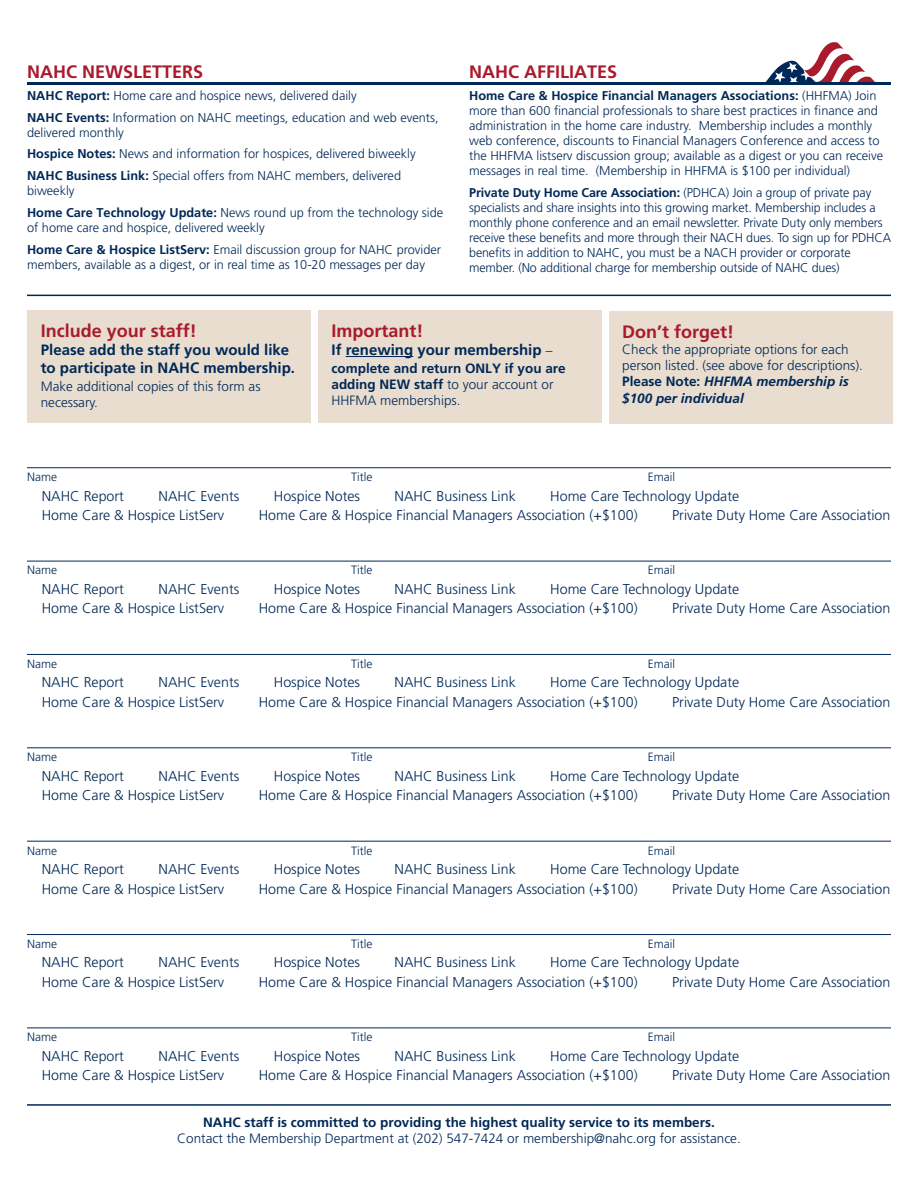
<style>
.page{position:relative;width:918px;height:1188px;background:#fff}
.page>*{position:absolute;margin:0;border:0;box-sizing:border-box;transform-origin:0 0}
.t1{font:700 18px "Frutiger";color:#a91a2d}
.t2{font:700 15px/18px "Frutiger";color:#002856}
.t3{font:300 14.25px "Frutiger";color:#002856}
.t4{font:300 13.5px/16.2px "Frutiger";color:#002856}
.t5{font:700 13.5px/16.2px "Frutiger";color:#002856}
.t6{font:300 12.75px/15px "Frutiger";color:#002856}
.t7{font:300 12px "Frutiger";color:#002856}
.s1{font-weight:700}
.s2{font-weight:300;font-size:13.5px}
.s3{font-weight:300}
.s4{font-family:"Frutiger Bold Italic 2";font-weight:400}
</style>
<div class="page">
<svg style="left:766px;top:42px;width:109px;height:40px"></svg>
<hr style="left:27px;top:82px;width:864px;height:2px;background:#002856">
<hr style="left:27px;top:467px;width:864px;height:1px;background:#002856">
<hr style="left:27px;top:561px;width:864px;height:1px;background:#002856">
<hr style="left:27px;top:654px;width:864px;height:1px;background:#002856">
<hr style="left:27px;top:747px;width:864px;height:1px;background:#002856">
<hr style="left:27px;top:841px;width:864px;height:1px;background:#002856">
<hr style="left:27px;top:934px;width:864px;height:1px;background:#002856">
<hr style="left:27px;top:1028px;width:864px;height:1px;background:#002856">
<hr style="left:27px;top:1104px;width:864px;height:2px;background:#002856">
<hr style="left:27px;top:295px;width:864px;height:1px;background:#002856">
<div style="left:27px;top:310px;width:284px;height:112px;background:#e8ddcf"></div>
<div style="left:318px;top:310px;width:284px;height:112px;background:#e8ddcf"></div>
<hr style="left:346px;top:356px;width:67px;height:1px;background:#002856">
<div style="left:609px;top:311px;width:283px;height:112px;background:#e8ddcf"></div>
<p class="t1" style="left:27px;top:61px;width:178px">NAHC NEWSLETTERS</p>
<p class="t6" style="left:27px;top:88px;width:331px"><span class="s1">NAHC Report:</span> Home care and hospice news, delivered daily</p>
<p class="t6" style="left:27px;top:110px;width:413px"><span class="s1">NAHC Events:</span> Information on NAHC meetings, education and web events, delivered monthly</p>
<p class="t6" style="left:27px;top:146px;width:390px"><span class="s1">Hospice Notes:</span> News and information for hospices, delivered biweekly</p>
<p class="t6" style="left:27px;top:168px;width:376px"><span class="s1">NAHC Business Link:</span> Special offers from NAHC members, delivered biweekly</p>
<p class="t6" style="left:27px;top:205px;width:418px"><span class="s1">Home Care Technology Update:</span> News round up from the technology side of home care and hospice, delivered weekly</p>
<p class="t6" style="left:27px;top:242px;width:416px"><span class="s1">Home Care &amp; Hospice ListServ:</span> Email discussion group for NAHC provider members, available as a digest, or in real time as 10-20 messages per day</p>
<p class="t1" style="left:469px;top:61px;width:150px">NAHC AFFILIATES</p>
<p class="t6" style="left:469px;top:88px;width:415px"><span class="s1">Home Care &amp; Hospice Financial Managers Associations:</span> (HHFMA) Join more than 600 financial professionals to share best practices in finance and administration in the home care industry. Membership includes a monthly web conference, discounts to Financial Managers Conference and access to the HHFMA listserv discussion group; available as a digest or you can receive messages in real time. (Membership in HHFMA is $100 per individual)</p>
<p class="t6" style="left:469px;top:185px;width:423px"><span class="s1">Private Duty Home Care Association:</span> (PDHCA) Join a group of private pay specialists and share insights into this growing market. Membership includes a monthly phone conference and an email newsletter. Private Duty only members receive these benefits and more through their NACH dues. To sign up for PDHCA benefits in addition to NAHC, you must be a NACH provider or corporate member. (No additional charge for membership outside of NAHC dues)</p>
<p class="t1" style="left:41px;top:320px;width:158px">Include your staff!</p>
<p class="t2" style="left:41px;top:341px;width:254px">Please add the staff you would like to participate in NAHC membership.</p>
<p class="t4" style="left:41px;top:378px;width:221px">Make additional copies of this form as necessary.</p>
<p class="t1" style="left:332px;top:320px;width:94px">Important!</p>
<p class="t2" style="left:332px;top:341px;width:222px">If renewing your membership <span class="s2">–</span></p>
<p class="t5" style="left:332px;top:360px;width:236px">complete and return ONLY if you are adding NEW staff <span class="s3">to your account or<br>HHFMA memberships.</span></p>
<p class="t1" style="left:622px;top:321px;width:114px">Don’t forget!</p>
<p class="t4" style="left:622px;top:341px;width:242px">Check the appropriate options for each person listed. (see above for descriptions).<br><span class="s1">Please Note:</span> <span class="s4">HHFMA membership is $100 per individual</span></p>
<p class="t7" style="left:27px;top:470px;width:31px">Name</p>
<p class="t7" style="left:351px;top:470px;width:23px">Title</p>
<p class="t7" style="left:648px;top:470px;width:29px">Email</p>
<p class="t3" style="left:42px;top:488px;width:84px">NAHC Report</p>
<p class="t3" style="left:159px;top:488px;width:82px">NAHC Events</p>
<p class="t3" style="left:274px;top:488px;width:88px">Hospice Notes</p>
<p class="t3" style="left:395px;top:488px;width:123px">NAHC Business Link</p>
<p class="t3" style="left:550px;top:488px;width:191px">Home Care Technology Update</p>
<p class="t3" style="left:42px;top:507px;width:184px">Home Care &amp; Hospice ListServ</p>
<p class="t3" style="left:259px;top:507px;width:380px">Home Care &amp; Hospice Financial Managers Association (+$100)</p>
<p class="t3" style="left:672px;top:507px;width:220px">Private Duty Home Care Association</p>
<p class="t7" style="left:27px;top:563px;width:31px">Name</p>
<p class="t7" style="left:351px;top:563px;width:23px">Title</p>
<p class="t7" style="left:648px;top:563px;width:29px">Email</p>
<p class="t3" style="left:42px;top:581px;width:84px">NAHC Report</p>
<p class="t3" style="left:159px;top:581px;width:82px">NAHC Events</p>
<p class="t3" style="left:274px;top:581px;width:88px">Hospice Notes</p>
<p class="t3" style="left:395px;top:581px;width:123px">NAHC Business Link</p>
<p class="t3" style="left:550px;top:581px;width:191px">Home Care Technology Update</p>
<p class="t3" style="left:42px;top:600px;width:184px">Home Care &amp; Hospice ListServ</p>
<p class="t3" style="left:259px;top:600px;width:380px">Home Care &amp; Hospice Financial Managers Association (+$100)</p>
<p class="t3" style="left:672px;top:600px;width:220px">Private Duty Home Care Association</p>
<p class="t7" style="left:27px;top:657px;width:31px">Name</p>
<p class="t7" style="left:351px;top:657px;width:23px">Title</p>
<p class="t7" style="left:648px;top:657px;width:29px">Email</p>
<p class="t3" style="left:42px;top:674px;width:84px">NAHC Report</p>
<p class="t3" style="left:159px;top:674px;width:82px">NAHC Events</p>
<p class="t3" style="left:274px;top:674px;width:88px">Hospice Notes</p>
<p class="t3" style="left:395px;top:674px;width:123px">NAHC Business Link</p>
<p class="t3" style="left:550px;top:674px;width:191px">Home Care Technology Update</p>
<p class="t3" style="left:42px;top:694px;width:184px">Home Care &amp; Hospice ListServ</p>
<p class="t3" style="left:259px;top:694px;width:380px">Home Care &amp; Hospice Financial Managers Association (+$100)</p>
<p class="t3" style="left:672px;top:694px;width:220px">Private Duty Home Care Association</p>
<p class="t7" style="left:27px;top:750px;width:31px">Name</p>
<p class="t7" style="left:351px;top:750px;width:23px">Title</p>
<p class="t7" style="left:648px;top:750px;width:29px">Email</p>
<p class="t3" style="left:42px;top:768px;width:84px">NAHC Report</p>
<p class="t3" style="left:159px;top:768px;width:82px">NAHC Events</p>
<p class="t3" style="left:274px;top:768px;width:88px">Hospice Notes</p>
<p class="t3" style="left:395px;top:768px;width:123px">NAHC Business Link</p>
<p class="t3" style="left:550px;top:768px;width:191px">Home Care Technology Update</p>
<p class="t3" style="left:42px;top:787px;width:184px">Home Care &amp; Hospice ListServ</p>
<p class="t3" style="left:259px;top:787px;width:380px">Home Care &amp; Hospice Financial Managers Association (+$100)</p>
<p class="t3" style="left:672px;top:787px;width:220px">Private Duty Home Care Association</p>
<p class="t7" style="left:27px;top:844px;width:31px">Name</p>
<p class="t7" style="left:351px;top:844px;width:23px">Title</p>
<p class="t7" style="left:648px;top:844px;width:29px">Email</p>
<p class="t3" style="left:42px;top:861px;width:84px">NAHC Report</p>
<p class="t3" style="left:159px;top:861px;width:82px">NAHC Events</p>
<p class="t3" style="left:274px;top:861px;width:88px">Hospice Notes</p>
<p class="t3" style="left:395px;top:861px;width:123px">NAHC Business Link</p>
<p class="t3" style="left:550px;top:861px;width:191px">Home Care Technology Update</p>
<p class="t3" style="left:42px;top:881px;width:184px">Home Care &amp; Hospice ListServ</p>
<p class="t3" style="left:259px;top:881px;width:380px">Home Care &amp; Hospice Financial Managers Association (+$100)</p>
<p class="t3" style="left:672px;top:881px;width:220px">Private Duty Home Care Association</p>
<p class="t7" style="left:27px;top:937px;width:31px">Name</p>
<p class="t7" style="left:351px;top:937px;width:23px">Title</p>
<p class="t7" style="left:648px;top:937px;width:29px">Email</p>
<p class="t3" style="left:42px;top:954px;width:84px">NAHC Report</p>
<p class="t3" style="left:159px;top:954px;width:82px">NAHC Events</p>
<p class="t3" style="left:274px;top:954px;width:88px">Hospice Notes</p>
<p class="t3" style="left:395px;top:954px;width:123px">NAHC Business Link</p>
<p class="t3" style="left:550px;top:954px;width:191px">Home Care Technology Update</p>
<p class="t3" style="left:42px;top:974px;width:184px">Home Care &amp; Hospice ListServ</p>
<p class="t3" style="left:259px;top:974px;width:380px">Home Care &amp; Hospice Financial Managers Association (+$100)</p>
<p class="t3" style="left:672px;top:974px;width:220px">Private Duty Home Care Association</p>
<p class="t7" style="left:27px;top:1030px;width:31px">Name</p>
<p class="t7" style="left:351px;top:1030px;width:23px">Title</p>
<p class="t7" style="left:648px;top:1030px;width:29px">Email</p>
<p class="t3" style="left:42px;top:1048px;width:84px">NAHC Report</p>
<p class="t3" style="left:159px;top:1048px;width:82px">NAHC Events</p>
<p class="t3" style="left:274px;top:1048px;width:88px">Hospice Notes</p>
<p class="t3" style="left:395px;top:1048px;width:123px">NAHC Business Link</p>
<p class="t3" style="left:550px;top:1048px;width:191px">Home Care Technology Update</p>
<p class="t3" style="left:42px;top:1067px;width:184px">Home Care &amp; Hospice ListServ</p>
<p class="t3" style="left:259px;top:1067px;width:380px">Home Care &amp; Hospice Financial Managers Association (+$100)</p>
<p class="t3" style="left:672px;top:1067px;width:220px">Private Duty Home Care Association</p>
<p class="t4" style="left:177px;top:1114px;width:565px;text-align:center"><span class="s1">NAHC staff is committed to providing the highest quality service to its members.<br></span>Contact the Membership Department at (202) 547-7424 or membership@nahc.org for assistance.</p>
</div>
